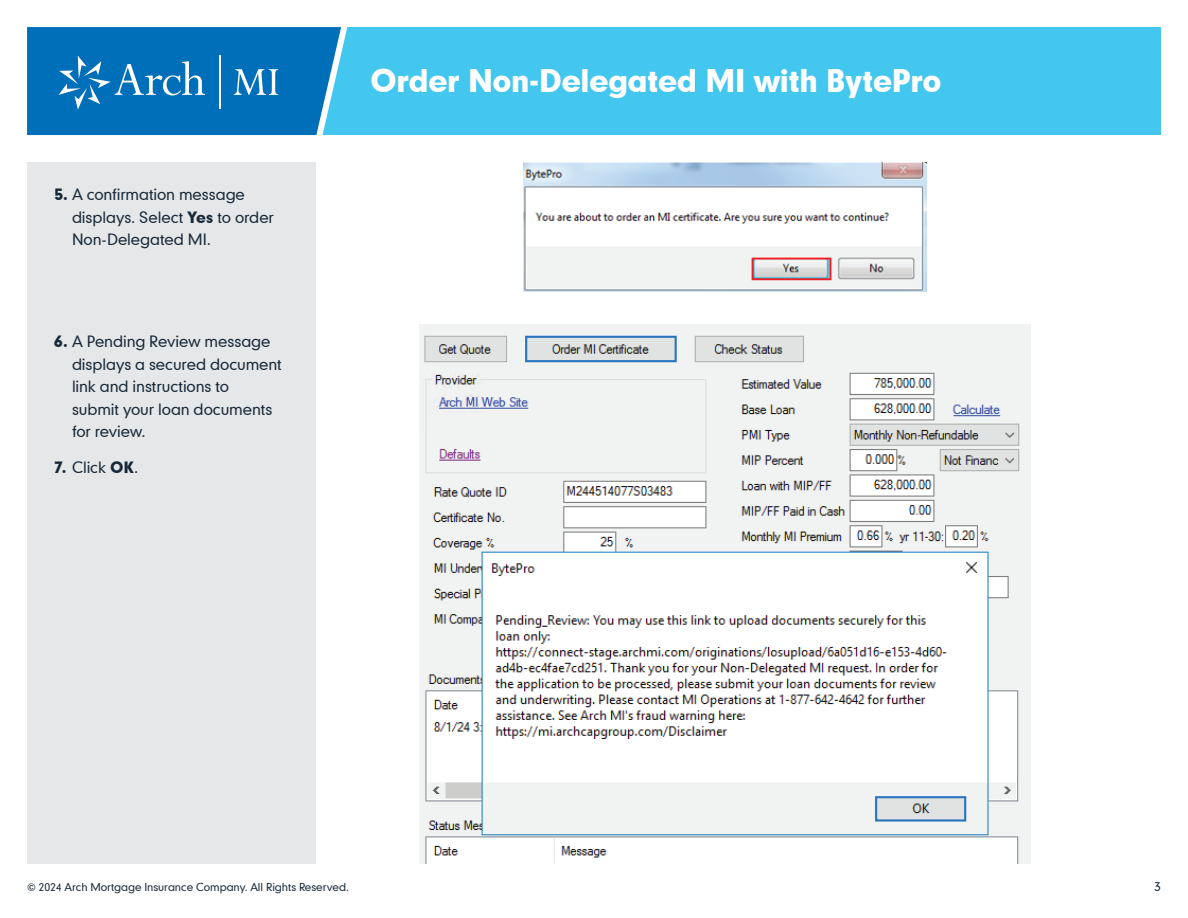
<style>
.page{position:relative;width:1188px;height:918px;background:#fff}
.page>*{position:absolute;margin:0;border:0;box-sizing:border-box;transform-origin:0 0}
.t1{font:30px "Geometric 706 BT Black B";letter-spacing:-.03em;color:#fff}
.t2{font:15px/22.5px "Geometric 706 BT Medium B";letter-spacing:-.005em;color:#172938}
.t3{font:12px "Geometric 706 BT Medium B";color:#172938}
.t4{font:10.5px "Geometric 706 BT Medium B";letter-spacing:-.005em;color:#172938}
.s1{font-family:"Geometric 706 BT Black B"}
</style>
<div class="page">
<div style="left:288px;top:27px;width:873px;height:108px;background:#44c7ee"></div>
<svg style="left:27px;top:27px;width:321px;height:109px;background:#147cc0"></svg>
<div style="left:27px;top:243px;width:289px;height:621px;background:#e6e7e9"></div>
<div style="left:27px;top:162px;width:289px;height:349px;background:#e6e7e9"></div>
<img style="left:523px;top:162px;width:403px;height:129px">
<img style="left:419px;top:324px;width:611px;height:540px">
<p class="t2" style="left:72px;top:183px;width:203px;text-indent:-18px"><span class="s1">5.</span> A confirmation message displays. Select <span class="s1">Yes</span> to order<br>Non-Delegated MI.</p>
<p class="t2" style="left:72px;top:330px;width:212px;text-indent:-18px"><span class="s1">6.</span> A Pending Review message displays a secured document link and instructions to<br>submit your loan documents for review.</p>
<p class="t2" style="left:54px;top:456px;width:86px"><span class="s1">7.</span> Click <span class="s1">OK</span>.</p>
<h1 class="t1" style="left:370px;top:61px;width:573px">Order Non-Delegated MI with BytePro</h1>
<p class="t4" style="left:27px;top:880px;width:323px">© 2024 Arch Mortgage Insurance Company. All Rights Reserved.</p>
<p class="t3" style="left:1154px;top:878px;width:8px">3</p>
</div>
